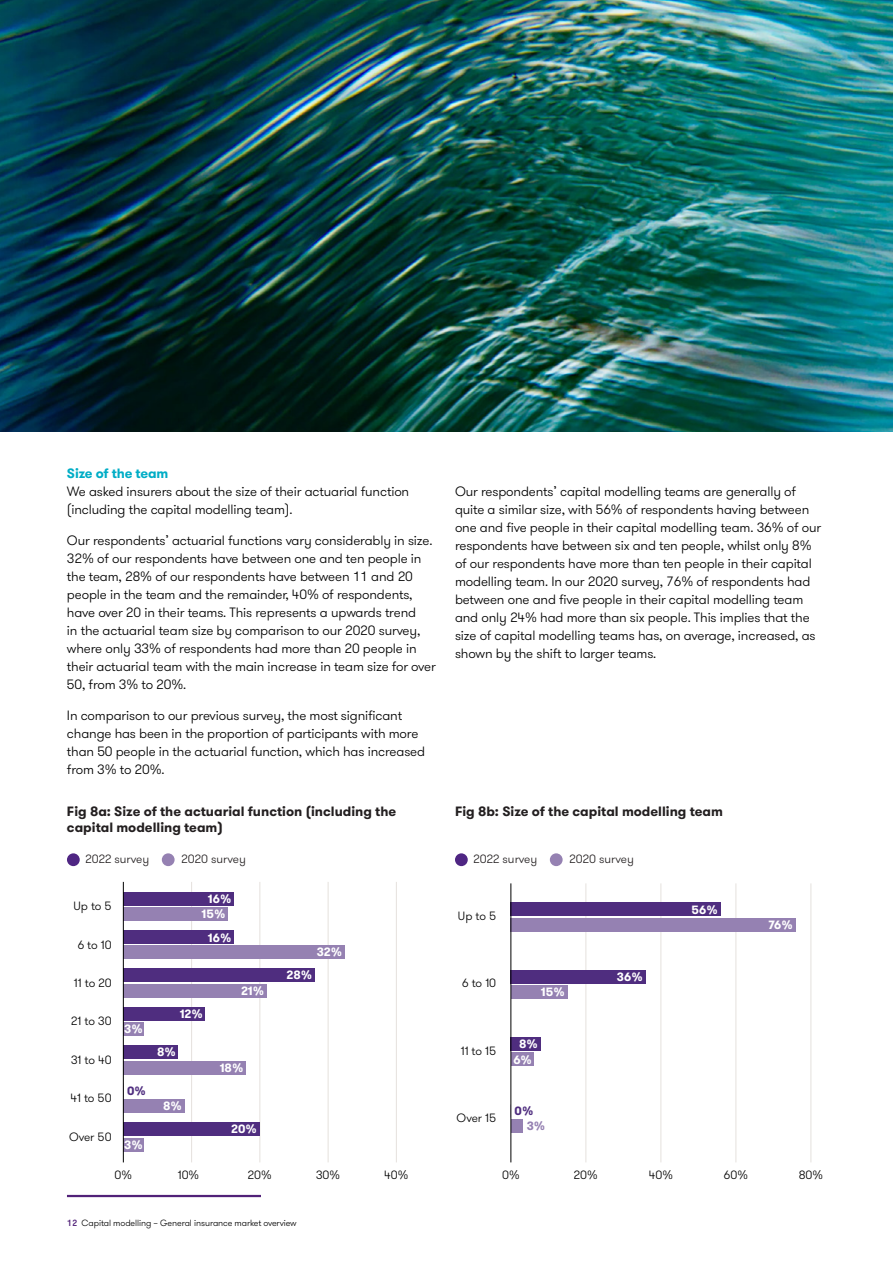
<style>
.page{position:relative;width:893px;height:1263px;background:#fff}
.page>*{position:absolute;margin:0;border:0;box-sizing:border-box;transform-origin:0 0}
.t1{font:300 13.5px/18px "GT Walsheim Pro";letter-spacing:-.01em;color:#000}
.t2{font:700 13.5px/16.2px "GT Walsheim Pro";color:#231f20}
.t3{font:700 13.5px "GT Walsheim Pro";letter-spacing:-.01em;color:#00adc6}
.t4{font:300 12px "GT Walsheim Pro";color:#000}
.t5{font:700 12px/15.9px "GT Walsheim Pro";color:#fff;text-align:center}
.t6{font:300 12px "GT Walsheim Pro";color:#231f20}
.t7{font:700 12px "GT Walsheim Pro";color:#4f2d7f}
.t8{font:700 12px "GT Walsheim Pro";color:#9581b2}
.t9{font:300 9px "GT Walsheim Pro";letter-spacing:-.01em;color:#000}
.s1{font-weight:500;color:#512178}
</style>
<div class="page">
<hr style="left:67px;top:1195px;width:194px;height:2px;background:#512178">
<hr style="left:191px;top:882px;width:1px;height:280px;background:#e5e1dd">
<hr style="left:259px;top:882px;width:1px;height:280px;background:#e5e1dd">
<hr style="left:328px;top:882px;width:1px;height:280px;background:#e5e1dd">
<hr style="left:396px;top:882px;width:1px;height:280px;background:#e5e1dd">
<div style="left:123px;top:907px;width:104px;height:14px;background:#9581b2"></div>
<div style="left:123px;top:945px;width:222px;height:14px;background:#9581b2"></div>
<div style="left:123px;top:984px;width:144px;height:14px;background:#9581b2"></div>
<div style="left:123px;top:1022px;width:21px;height:14px;background:#9581b2"></div>
<div style="left:123px;top:1061px;width:123px;height:13px;background:#9581b2"></div>
<div style="left:123px;top:1099px;width:62px;height:14px;background:#9581b2"></div>
<div style="left:123px;top:1137px;width:21px;height:14px;background:#9581b2"></div>
<div style="left:123px;top:892px;width:111px;height:13px;background:#4f2d7f"></div>
<div style="left:123px;top:930px;width:111px;height:14px;background:#4f2d7f"></div>
<div style="left:123px;top:968px;width:191px;height:14px;background:#4f2d7f"></div>
<div style="left:123px;top:1007px;width:82px;height:14px;background:#4f2d7f"></div>
<div style="left:123px;top:1045px;width:55px;height:14px;background:#4f2d7f"></div>
<div style="left:123px;top:1122px;width:137px;height:14px;background:#4f2d7f"></div>
<div style="left:67px;top:853px;width:13px;height:13px;background:#4f2683;border-radius:50%"></div>
<div style="left:162px;top:853px;width:13px;height:13px;background:#9581b2;border-radius:50%"></div>
<hr style="left:123px;top:882px;width:1px;height:280px;background:#000">
<img style="left:0;top:0;width:893px;height:432px">
<hr style="left:585px;top:883px;width:1px;height:279px;background:#e5e1dd">
<hr style="left:660px;top:883px;width:1px;height:279px;background:#e5e1dd">
<hr style="left:735px;top:883px;width:1px;height:279px;background:#e5e1dd">
<hr style="left:810px;top:883px;width:1px;height:279px;background:#e5e1dd">
<div style="left:511px;top:918px;width:285px;height:13px;background:#9581b2"></div>
<div style="left:511px;top:902px;width:210px;height:14px;background:#4f2d7f"></div>
<div style="left:511px;top:985px;width:56px;height:14px;background:#9581b2"></div>
<div style="left:511px;top:970px;width:135px;height:13px;background:#4f2d7f"></div>
<div style="left:511px;top:1052px;width:22px;height:14px;background:#9581b2"></div>
<div style="left:511px;top:1037px;width:30px;height:14px;background:#4f2d7f"></div>
<div style="left:511px;top:1119px;width:11px;height:14px;background:#9581b2"></div>
<div style="left:455px;top:853px;width:13px;height:13px;background:#4f2683;border-radius:50%"></div>
<div style="left:550px;top:853px;width:13px;height:13px;background:#9581b2;border-radius:50%"></div>
<hr style="left:510px;top:883px;width:1px;height:279px;background:#000">
<p class="t3" style="left:67px;top:465px;width:103px">Size of the team</p>
<p class="t1" style="left:67px;top:483px;width:344px">We asked insurers about the size of their actuarial function (including the capital modelling team).</p>
<p class="t1" style="left:67px;top:532px;width:370px">Our respondents’ actuarial functions vary considerably in size.<br>32% of our respondents have between one and ten people in the team, 28% of our respondents have between 11 and 20 people in the team and the remainder, 40% of respondents, have over 20 in their teams. This represents a upwards trend<br>in the actuarial team size by comparison to our 2020 survey, where only 33% of respondents had more than 20 people in their actuarial team with the main increase in team size for over 50, from 3% to 20%.</p>
<p class="t1" style="left:67px;top:706px;width:360px">In comparison to our previous survey, the most significant change has been in the proportion of participants with more than 50 people in the actuarial function, which has increased from 3% to 20%.</p>
<p class="t2" style="left:67px;top:803px;width:331px">Fig 8a: Size of the actuarial function (including the capital modelling team)</p>
<p class="t6" style="left:86px;top:851px;width:65px">2022 survey</p>
<p class="t6" style="left:182px;top:851px;width:66px">2020 survey</p>
<p class="t4" style="left:73px;top:898px;width:40px">Up to 5</p>
<p class="t4" style="left:78px;top:937px;width:35px">6 to 10</p>
<p class="t4" style="left:74px;top:975px;width:39px">11 to 20</p>
<p class="t4" style="left:71px;top:1014px;width:42px">21 to 30</p>
<p class="t4" style="left:71px;top:1052px;width:42px">31 to 40</p>
<p class="t4" style="left:71px;top:1090px;width:42px">41 to 50</p>
<p class="t4" style="left:69px;top:1129px;width:44px">Over 50</p>
<p class="t5" style="left:208px;top:890px;width:25px">16%</p>
<p class="t5" style="left:208px;top:929px;width:25px">16%</p>
<p class="t5" style="left:202px;top:906px;width:25px">15%</p>
<p class="t5" style="left:124px;top:1021px;width:20px">3%</p>
<p class="t7" style="left:127px;top:1083px;width:20px">0%</p>
<p class="t5" style="left:124px;top:1136px;width:20px">3%</p>
<p class="t5" style="left:180px;top:1006px;width:25px">12%</p>
<p class="t5" style="left:157px;top:1044px;width:20px">8%</p>
<p class="t5" style="left:163px;top:1098px;width:20px">8%</p>
<p class="t5" style="left:241px;top:983px;width:25px">21%</p>
<p class="t5" style="left:220px;top:1059px;width:25px">18%</p>
<p class="t5" style="left:231px;top:1121px;width:27px">20%</p>
<p class="t5" style="left:317px;top:944px;width:27px">32%</p>
<p class="t5" style="left:287px;top:967px;width:27px">28%</p>
<p class="t4" style="left:115px;top:1167px;width:19px">0%</p>
<p class="t4" style="left:178px;top:1167px;width:23px">10%</p>
<p class="t4" style="left:248px;top:1167px;width:25px">20%</p>
<p class="t4" style="left:316px;top:1167px;width:26px">30%</p>
<p class="t4" style="left:384px;top:1167px;width:26px">40%</p>
<p class="t9" style="left:67px;top:1217px;width:231px"><span class="s1">12</span> Capital modelling – General insurance market overview</p>
<p class="t1" style="left:455px;top:482px;width:368px">Our respondents’ capital modelling teams are generally of quite a similar size, with 56% of respondents having between one and five people in their capital modelling team. 36% of our respondents have between six and ten people, whilst only 8% of our respondents have more than ten people in their capital modelling team. In our 2020 survey, 76% of respondents had between one and five people in their capital modelling team and only 24% had more than six people. This implies that the size of capital modelling teams has, on average, increased, as shown by the shift to larger teams.</p>
<p class="t2" style="left:455px;top:803px;width:270px">Fig 8b: Size of the capital modelling team</p>
<p class="t6" style="left:474px;top:851px;width:65px">2022 survey</p>
<p class="t6" style="left:570px;top:851px;width:66px">2020 survey</p>
<p class="t4" style="left:458px;top:908px;width:40px">Up to 5</p>
<p class="t4" style="left:462px;top:976px;width:35px">6 to 10</p>
<p class="t4" style="left:461px;top:1043px;width:37px">11 to 15</p>
<p class="t4" style="left:457px;top:1110px;width:41px">Over 15</p>
<p class="t5" style="left:541px;top:984px;width:25px">15%</p>
<p class="t5" style="left:513px;top:1036px;width:26px">8%<br>6%</p>
<p class="t7" style="left:515px;top:1103px;width:20px">0%</p>
<p class="t8" style="left:527px;top:1118px;width:20px">3%</p>
<p class="t5" style="left:617px;top:968px;width:27px">36%</p>
<p class="t5" style="left:691px;top:901px;width:28px">56%</p>
<p class="t5" style="left:768px;top:916px;width:26px">76%</p>
<p class="t4" style="left:502px;top:1167px;width:19px">0%</p>
<p class="t4" style="left:574px;top:1167px;width:25px">20%</p>
<p class="t4" style="left:649px;top:1167px;width:26px">40%</p>
<p class="t4" style="left:724px;top:1167px;width:26px">60%</p>
<p class="t4" style="left:799px;top:1167px;width:26px">80%</p>
</div>
